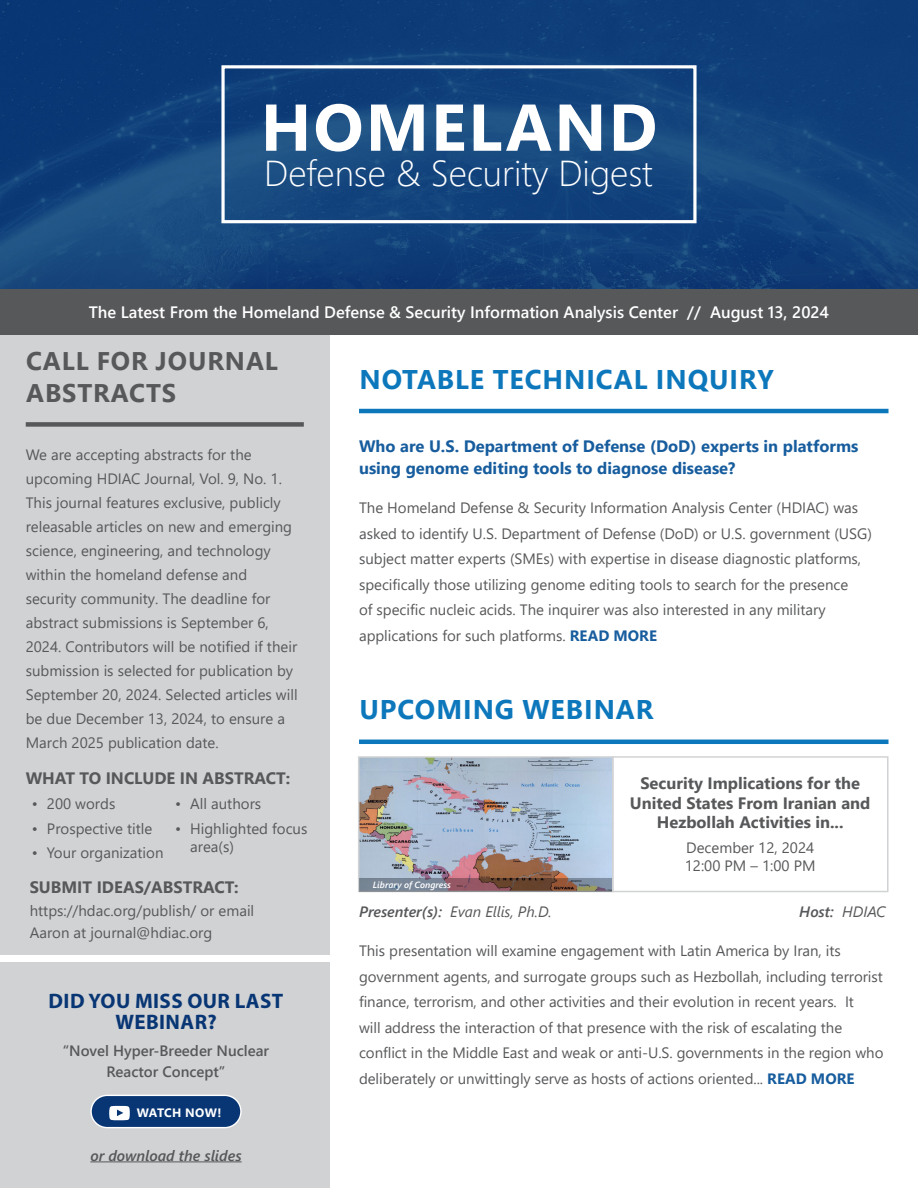
<style>
.page{position:relative;width:918px;height:1188px;background:#fff}
.page>*{position:absolute;margin:0;border:0;box-sizing:border-box;transform-origin:0 0}
.t1{font:700 66px "Segoe UI";letter-spacing:.035em;color:#fff}
.t2{font:300 36px "Segoe UI";color:#fff}
.Heading_1_-_Blue{font:700 27px "Segoe UI";letter-spacing:.035em;color:#0d77bc}
.Heading_1_-_Gray{font:700 25.5px/31.5px "Segoe UI";letter-spacing:.035em;color:#57585a}
.t3{font:700 21px/21px "Myriad Pro";letter-spacing:.02em;color:#083674;text-align:center}
.Heading_2_-_Green{font:700 16.5px/22.5px "Segoe UI";color:#175d9e}
.Cover_Banner_Text{font:600 16.5px "Segoe UI";color:#fff}
.Webinar_Header{font:700 16.5px/19.5px "Segoe UI";color:#57585a;text-align:center}
.SP_Heading{font:700 16.5px "Segoe UI";color:#57585a}
.Copy{font:15px/25.5px "Segoe UI";letter-spacing:-.005em;color:#57585a}
.SN_Heading_2{font:15px/24px "Segoe UI";color:#57585a}
.Heading_2_-_Green-2{font:600 15px/21px "Segoe UI";color:#57585a;text-align:center}
.Webinar_Dates{font:15px/18px "Segoe UI";color:#57585a}
.Heading_3_-_First_word_bolded{font:italic 15px "Segoe UI";color:#57585a}
.Heading_2_-_Green-3{font:italic 600 15px "Segoe UI";color:#57585a}
.Heading_3_-_First_word_bolded-2{font:italic 600 15px "Segoe UI";color:#57585a}
.Grey_Button_Text{font:700 12.15px "Segoe UI";letter-spacing:.015em;color:#fff}
.Image_Source{font:italic 600 9px "Segoe UI";color:#fff}
.s1{font-weight:700;color:#175d9e}
.s2{font-weight:600}
.s3{font-weight:400}
</style>
<div class="page">
<div style="left:0;top:335px;width:330px;height:619px;background:#d1d2d4"></div>
<div style="left:0;top:963px;width:330px;height:225px;background:#d1d2d4"></div>
<hr style="left:359px;top:409px;width:530px;height:4px;background:#0d77bc">
<hr style="left:359px;top:740px;width:530px;height:4px;background:#0d77bc">
<div style="left:0;top:289px;width:918px;height:46px;background:#57585a"></div>
<svg style="left:358px;top:756px;width:531px;height:137px"></svg>
<svg style="left:359px;top:878px;width:253px;height:14px;background:#7a6a6d"></svg>
<hr style="left:90px;top:1161px;width:152px;height:1px;background:#57585a">
<div style="left:91px;top:1095px;width:150px;height:33px;background:#083674;border-radius:16px"></div>
<svg style="left:109px;top:1106px;width:21px;height:14px"></svg>
<div style="left:90px;top:1095px;width:152px;height:33px;border:1px solid #fff;border-radius:16px"></div>
<div style="left:26px;top:422px;width:278px;height:5px;background:#57585a"></div>
<img style="left:0;top:0;width:918px;height:289px">
<div style="left:221px;top:65px;width:476px;height:158px;border:3px solid #fff"></div>
<h1 class="t1" style="left:261px;top:65px;width:398px">HOMELAND</h1>
<h2 class="t2" style="left:264px;top:139px;width:390px">Defense &amp; Security Digest</h2>
<p class="Cover_Banner_Text" style="left:89px;top:296px;width:742px">The Latest From the Homeland Defense &amp; Security Information Analysis Center // August 13, 2024</p>
<p class="Heading_1_-_Gray" style="left:26px;top:344px;width:253px">CALL FOR JOURNAL<br>ABSTRACTS</p>
<p class="SN_Heading_2" style="left:26px;top:441px;width:273px">We are accepting abstracts for the upcoming HDIAC Journal, Vol. 9, No. 1.<br>This journal features exclusive, publicly releasable articles on new and emerging science, engineering, and technology within the homeland defense and security community. The deadline for abstract submissions is September 6, 2024. Contributors will be notified if their submission is selected for publication by September 20, 2024. Selected articles will be due December 13, 2024, to ensure a March 2025 publication date.</p>
<p class="SP_Heading" style="left:26px;top:762px;width:266px">WHAT TO INCLUDE IN ABSTRACT:</p>
<p class="SN_Heading_2" style="left:32px;top:791px;width:85px">• 200 words</p>
<p class="SN_Heading_2" style="left:32px;top:815px;width:122px">• Prospective title</p>
<p class="SN_Heading_2" style="left:32px;top:839px;width:133px">• Your organization</p>
<p class="SN_Heading_2" style="left:175px;top:791px;width:88px">• All authors</p>
<p class="SN_Heading_2" style="left:190px;top:818px;width:119px;line-height:18px;text-indent:-15px">• Highlighted focus area(s)</p>
<p class="SP_Heading" style="left:30px;top:872px;width:211px">SUBMIT IDEAS/ABSTRACT:</p>
<p class="SN_Heading_2" style="left:30px;top:898px;width:226px;line-height:22.5px">https://hdac.org/publish/ or email<br>Aaron at journal@hdiac.org</p>
<p class="t3" style="left:49px;top:989px;width:236px">DID YOU MISS OUR LAST<br>WEBINAR?</p>
<p class="Heading_2_-_Green-2" style="left:63px;top:1039px;width:208px">“Novel Hyper-Breeder Nuclear<br>Reactor Concept”</p>
<p class="Grey_Button_Text" style="left:137px;top:1101px;width:86px">WATCH NOW!</p>
<p class="Heading_2_-_Green-3" style="left:90px;top:1141px;width:153px">or download the slides</p>
<p class="Heading_1_-_Blue" style="left:360px;top:353px;width:416px">NOTABLE TECHNICAL INQUIRY</p>
<p class="Heading_2_-_Green" style="left:359px;top:433px;width:501px">Who are U.S. Department of Defense (DoD) experts in platforms using genome editing tools to diagnose disease?</p>
<p class="Copy" style="left:359px;top:494px;width:514px">The Homeland Defense &amp; Security Information Analysis Center (HDIAC) was asked to identify U.S. Department of Defense (DoD) or U.S. government (USG) subject matter experts (SMEs) with expertise in disease diagnostic platforms, specifically those utilizing genome editing tools to search for the presence<br>of specific nucleic acids. The inquirer was also interested in any military applications for such platforms. <span class="s1">READ MORE</span></p>
<p class="Heading_1_-_Blue" style="left:360px;top:684px;width:296px">UPCOMING WEBINAR</p>
<p class="Image_Source" style="left:373px;top:877px;width:79px">Library of Congress</p>
<p class="Webinar_Header" style="left:630px;top:772px;width:242px">Security Implications for the<br>United States From Iranian and<br>Hezbollah Activities in...</p>
<p class="Webinar_Dates" style="left:685px;top:837px;width:132px">December 12, 2024<br>12:00 PM – 1:00 PM</p>
<p class="Heading_3_-_First_word_bolded" style="left:359px;top:898px;width:194px"><span class="s2">Presenter(s):</span> Evan Ellis, Ph.D.</p>
<p class="Heading_3_-_First_word_bolded-2" style="left:799px;top:898px;width:88px">Host: <span class="s3">HDIAC</span></p>
<p class="Copy" style="left:359px;top:937px;width:526px">This presentation will examine engagement with Latin America by Iran, its government agents, and surrogate groups such as Hezbollah, including terrorist finance, terrorism, and other activities and their evolution in recent years. It<br>will address the interaction of that presence with the risk of escalating the conflict in the Middle East and weak or anti-U.S. governments in the region who deliberately or unwittingly serve as hosts of actions oriented... <span class="s1">READ MORE</span></p>
</div>
